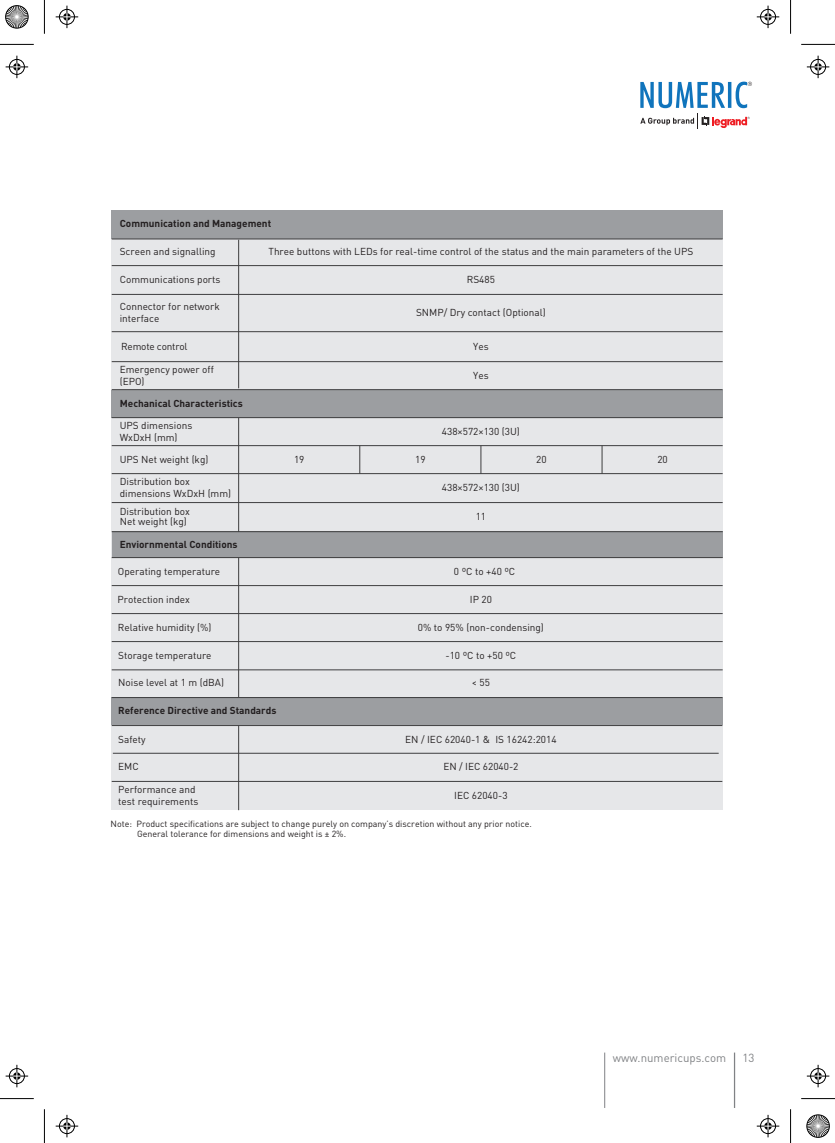
<style>
.page{position:relative;width:835px;height:1143px;background:#fff}
.page>*{position:absolute;margin:0;border:0;box-sizing:border-box;transform-origin:0 0}
.t1{font:11.62px "DIN Pro";color:#808285}
.t2{font:10px/12px "DIN Pro";color:#231f20}
.t3{font:700 10px "DIN Pro";color:#231f20}
.t4{font:10px "DIN Pro";letter-spacing:-.02em;color:#231f20}
.t5{font:8.88px/10.6px "DIN Pro";color:#231f20}
</style>
<div class="page">
<hr style="left:604px;top:1052px;width:1px;height:55px;background:#808285">
<hr style="left:733px;top:1052px;width:1px;height:55px;background:#808285">
<svg style="left:640px;top:82px;width:111px;height:47px"></svg>
<div style="left:112px;top:210px;width:610px;height:599px;background:#e6e7e9"></div>
<hr style="left:238px;top:240px;width:1px;height:148px;background:#3e3e3f">
<hr style="left:238px;top:418px;width:1px;height:114px;background:#3e3e3f">
<hr style="left:238px;top:557px;width:1px;height:140px;background:#3e3e3f">
<hr style="left:238px;top:725px;width:1px;height:85px;background:#3e3e3f">
<div style="left:112px;top:390px;width:610px;height:27px;background:#9c9ea1"></div>
<div style="left:112px;top:210px;width:610px;height:29px;background:#9c9ea1"></div>
<div style="left:112px;top:697px;width:610px;height:28px;background:#9c9ea1"></div>
<div style="left:112px;top:531px;width:610px;height:26px;background:#9c9ea1"></div>
<hr style="left:112px;top:331px;width:610px;height:1px;background:#3e3e3f">
<hr style="left:112px;top:294px;width:610px;height:1px;background:#3e3e3f">
<hr style="left:112px;top:265px;width:610px;height:1px;background:#3e3e3f">
<hr style="left:112px;top:239px;width:610px;height:1px;background:#3e3e3f">
<svg style="left:359px;top:446px;width:1px;height:27px"></svg>
<svg style="left:480px;top:446px;width:1px;height:27px"></svg>
<svg style="left:601px;top:446px;width:1px;height:27px"></svg>
<hr style="left:112px;top:361px;width:610px;height:1px;background:#3e3e3f">
<hr style="left:112px;top:473px;width:610px;height:1px;background:#3e3e3f">
<hr style="left:112px;top:445px;width:610px;height:1px;background:#3e3e3f">
<hr style="left:112px;top:389px;width:610px;height:1px;background:#3e3e3f">
<hr style="left:112px;top:417px;width:610px;height:1px;background:#3e3e3f">
<hr style="left:112px;top:502px;width:610px;height:1px;background:#3e3e3f">
<hr style="left:112px;top:531px;width:610px;height:1px;background:#3e3e3f">
<hr style="left:112px;top:669px;width:610px;height:1px;background:#3e3e3f">
<hr style="left:112px;top:641px;width:610px;height:1px;background:#3e3e3f">
<hr style="left:112px;top:613px;width:610px;height:1px;background:#3e3e3f">
<hr style="left:112px;top:585px;width:610px;height:1px;background:#3e3e3f">
<hr style="left:112px;top:557px;width:610px;height:1px;background:#3e3e3f">
<hr style="left:112px;top:781px;width:610px;height:1px;background:#3e3e3f">
<hr style="left:113px;top:753px;width:605px;height:1px;background:#3e3e3f">
<hr style="left:112px;top:725px;width:610px;height:1px;background:#3e3e3f">
<hr style="left:112px;top:697px;width:610px;height:1px;background:#3e3e3f">
<hr style="left:0;top:44px;width:34px;height:1px;background:#000">
<hr style="left:800px;top:44px;width:34px;height:1px;background:#000">
<hr style="left:0;top:1098px;width:34px;height:1px;background:#000">
<hr style="left:800px;top:1098px;width:34px;height:1px;background:#000">
<hr style="left:44px;top:0;width:1px;height:34px;background:#000">
<hr style="left:44px;top:1109px;width:1px;height:33px;background:#000">
<hr style="left:790px;top:0;width:1px;height:34px;background:#000">
<hr style="left:790px;top:1109px;width:1px;height:33px;background:#000">
<svg style="left:56px;top:6px;width:22px;height:22px"></svg>
<svg style="left:756px;top:6px;width:22px;height:22px"></svg>
<svg style="left:56px;top:1114px;width:22px;height:23px"></svg>
<svg style="left:756px;top:1114px;width:22px;height:23px"></svg>
<svg style="left:6px;top:56px;width:22px;height:22px"></svg>
<svg style="left:6px;top:1064px;width:22px;height:23px"></svg>
<svg style="left:806px;top:56px;width:22px;height:22px"></svg>
<svg style="left:806px;top:1064px;width:22px;height:23px"></svg>
<svg style="left:5px;top:5px;width:24px;height:24px"></svg>
<svg style="left:806px;top:1114px;width:24px;height:24px"></svg>
<p class="t3" style="left:120px;top:217px;width:153px">Communication and Management</p>
<p class="t2" style="left:120px;top:245px;width:97px">Screen and signalling</p>
<p class="t2" style="left:120px;top:273px;width:102px">Communications ports</p>
<p class="t2" style="left:120px;top:300px;width:101px">Connector for network interface</p>
<p class="t4" style="left:121px;top:339px;width:68px">Remote control</p>
<p class="t2" style="left:120px;top:363px;width:96px">Emergency power off (EPO)</p>
<p class="t3" style="left:120px;top:396px;width:124px">Mechanical Characteristics</p>
<p class="t2" style="left:120px;top:418px;width:74px">UPS dimensions<br>WxDxH (mm)</p>
<p class="t2" style="left:120px;top:452px;width:90px">UPS Net weight (kg)</p>
<p class="t2" style="left:120px;top:475px;width:113px">Distribution box dimensions WxDxH (mm)</p>
<p class="t2" style="left:120px;top:506px;width:72px;line-height:10px">Distribution box<br>Net weight (kg)</p>
<p class="t3" style="left:120px;top:537px;width:119px">Enviornmental Conditions</p>
<p class="t2" style="left:118px;top:564px;width:104px">Operating temperature</p>
<p class="t2" style="left:118px;top:592px;width:74px">Protection index</p>
<p class="t2" style="left:118px;top:620px;width:95px">Relative humidity (%)</p>
<p class="t2" style="left:118px;top:648px;width:95px">Storage temperature</p>
<p class="t2" style="left:118px;top:676px;width:107px">Noise level at 1 m (dBA)</p>
<p class="t2" style="left:268px;top:245px;width:426px">Three buttons with LEDs for real-time control of the status and the main parameters of the UPS</p>
<p class="t2" style="left:466px;top:273px;width:30px">RS485</p>
<p class="t2" style="left:416px;top:306px;width:131px">SNMP/ Dry contact (Optional)</p>
<p class="t2" style="left:473px;top:340px;width:17px">Yes</p>
<p class="t2" style="left:473px;top:369px;width:17px">Yes</p>
<p class="t2" style="left:441px;top:424px;width:79px">438×572×130 (3U)</p>
<p class="t2" style="left:294px;top:452px;width:12px">19</p>
<p class="t2" style="left:415px;top:452px;width:12px">19</p>
<p class="t2" style="left:536px;top:452px;width:12px">20</p>
<p class="t2" style="left:657px;top:452px;width:12px">20</p>
<p class="t2" style="left:441px;top:481px;width:79px">438×572×130 (3U)</p>
<p class="t2" style="left:475px;top:510px;width:12px">11</p>
<p class="t2" style="left:453px;top:564px;width:63px">0 ºC to +40 ºC</p>
<p class="t2" style="left:469px;top:592px;width:24px">IP 20</p>
<p class="t2" style="left:417px;top:620px;width:127px">0% to 95% (non-condensing)</p>
<p class="t2" style="left:445px;top:648px;width:72px">-10 ºC to +50 ºC</p>
<p class="t2" style="left:471px;top:675px;width:20px">&lt; 55</p>
<p class="t3" style="left:118px;top:704px;width:160px">Reference Directive and Standards</p>
<p class="t2" style="left:118px;top:732px;width:29px">Safety</p>
<p class="t2" style="left:405px;top:732px;width:153px">EN / IEC 62040-1 &amp; IS 16242:2014</p>
<p class="t2" style="left:443px;top:760px;width:77px">EN / IEC 62040-2</p>
<p class="t2" style="left:118px;top:760px;width:22px">EMC</p>
<p class="t2" style="left:118px;top:782px;width:81px">Performance and test requirements</p>
<p class="t2" style="left:454px;top:789px;width:55px">IEC 62040-3</p>
<p class="t5" style="left:137px;top:817px;width:396px;text-indent:-26px">Note: Product specifications are subject to change purely on company’s discretion without any prior notice.<br>General tolerance for dimensions and weight is ± 2%.</p>
<p class="t1" style="left:612px;top:1048px;width:115px">www.numericups.com</p>
<p class="t1" style="left:742px;top:1048px;width:13px">13</p>
</div>
